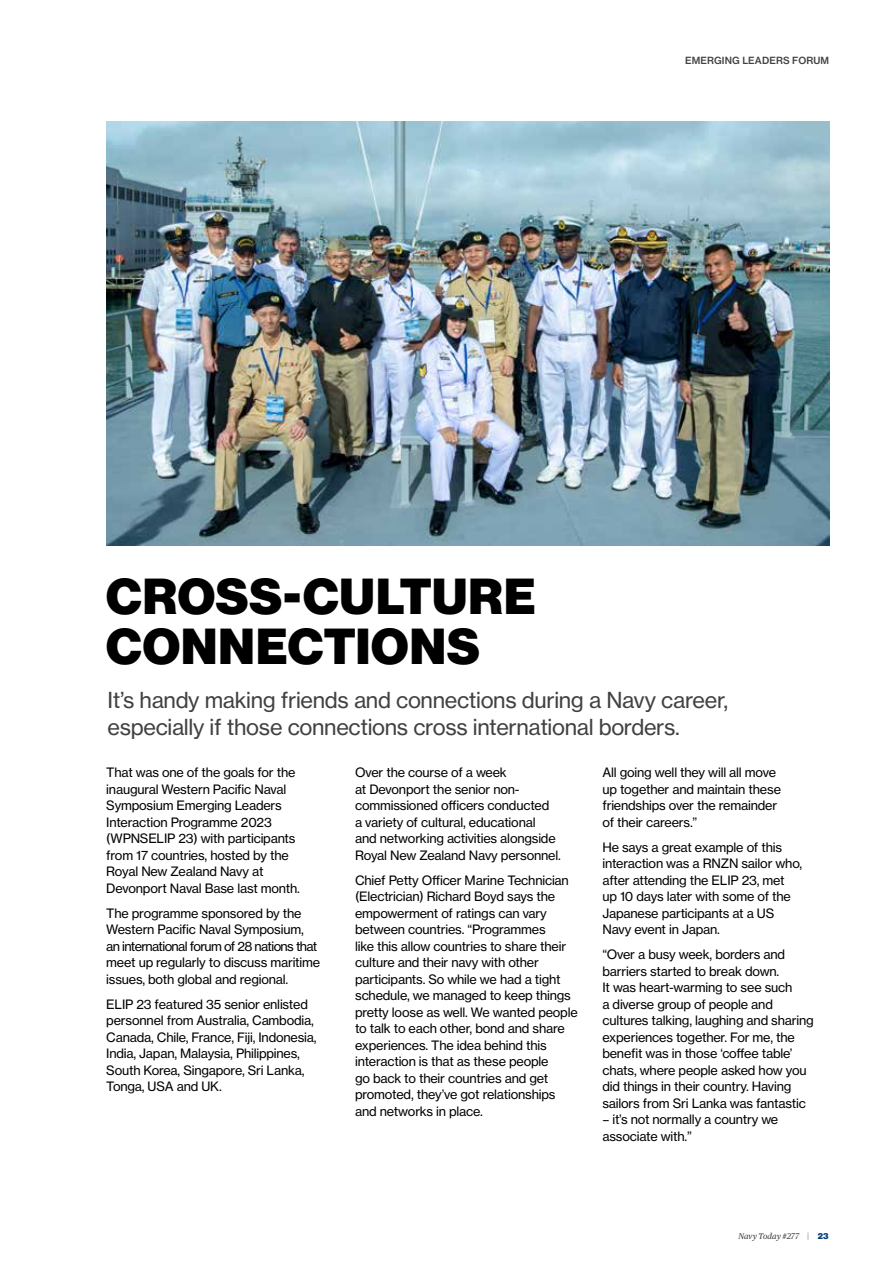
<style>
.page{position:relative;width:893px;height:1263px;background:#fff}
.page>*{position:absolute;margin:0;border:0;box-sizing:border-box;transform-origin:0 0}
.t1{font:900 49.5px/49.5px "Haas Grot Disp 95";letter-spacing:.02em;color:#000}
.t2{font:21.75px/27px "Haas Grot Text 55 Roman";letter-spacing:-.015em;color:#414042}
.t3{font:12.75px/16.5px "Haas Grot Text 55 Roman";letter-spacing:-.015em;color:#000}
.t4{font:500 9.75px "Haas Grot Text 65";letter-spacing:.01em;color:#414042}
.t5{font:italic 8.25px "Publico Text";color:#414042}
.s1{font-family:"Haas Grot Text 55 Roman";font-style:normal;color:#939598}
.s2{font-family:"Haas Grot Disp 95";font-weight:900;font-style:normal;color:#003e7e}
</style>
<div class="page">
<img style="left:106px;top:121px;width:723px;height:424px">
<p class="t4" style="left:685px;top:55px;width:145px">EMERGING LEADERS FORUM</p>
<h1 class="t1" style="left:106px;top:573px;width:431px">CROSS-CULTURE<br>CONNECTIONS</h1>
<h2 class="t2" style="left:108px;top:686px;width:622px">It’s handy making friends and connections during a Navy career, especially if those connections cross international borders.</h2>
<p class="t3" style="left:602px;top:764px;width:180px">All going well they will all move up together and maintain these friendships over the remainder of their careers.”</p>
<p class="t3" style="left:602px;top:839px;width:201px">He says a great example of this interaction was a RNZN sailor who, after attending the ELIP 23, met up 10 days later with some of the<br>Japanese participants at a US<br>Navy event in Japan.</p>
<p class="t3" style="left:602px;top:946px;width:213px">“Over a busy week, borders and barriers started to break down.<br>It was heart-warming to see such<br>a diverse group of people and cultures talking, laughing and sharing experiences together. For me, the benefit was in those ‘coffee table’ chats, where people asked how you did things in their country. Having sailors from Sri Lanka was fantastic</p>
<p class="t3" style="left:602px;top:1111px;width:177px">– it’s not normally a country we associate with.”</p>
<p class="t3" style="left:355px;top:764px;width:207px">Over the course of a week<br>at Devonport the senior non&shy;commissioned officers conducted<br>a variety of cultural, educational<br>and networking activities alongside<br>Royal New Zealand Navy personnel.</p>
<p class="t3" style="left:355px;top:872px;width:224px">Chief Petty Officer Marine Technician (Electrician) Richard Boyd says the empowerment of ratings can vary between countries. “Programmes<br>like this allow countries to share their culture and their navy with other participants. So while we had a tight schedule, we managed to keep things pretty loose as well. We wanted people to talk to each other, bond and share experiences. The idea behind this interaction is that as these people<br>go back to their countries and get promoted, they’ve got relationships and networks in place.</p>
<p class="t3" style="left:106px;top:764px;width:195px">That was one of the goals for the inaugural Western Pacific Naval<br>Symposium Emerging Leaders<br>Interaction Programme 2023 (WPNSELIP 23) with participants from 17 countries, hosted by the<br>Royal New Zealand Navy at<br>Devonport Naval Base last month.</p>
<p class="t3" style="left:106px;top:905px;width:215px">The programme sponsored by the Western Pacific Naval Symposium, an international forum of 28 nations that meet up regularly to discuss maritime issues, both global and regional.</p>
<p class="t3" style="left:106px;top:996px;width:212px">ELIP 23 featured 35 senior enlisted personnel from Australia, Cambodia, Canada, Chile, France, Fiji, Indonesia, India, Japan, Malaysia, Philippines, South Korea, Singapore, Sri Lanka, Tonga, USA and UK.</p>
<p class="t5" style="left:738px;top:1230px;width:92px">Navy Today #277 <span class="s1">|</span> <span class="s2">23</span></p>
</div>
